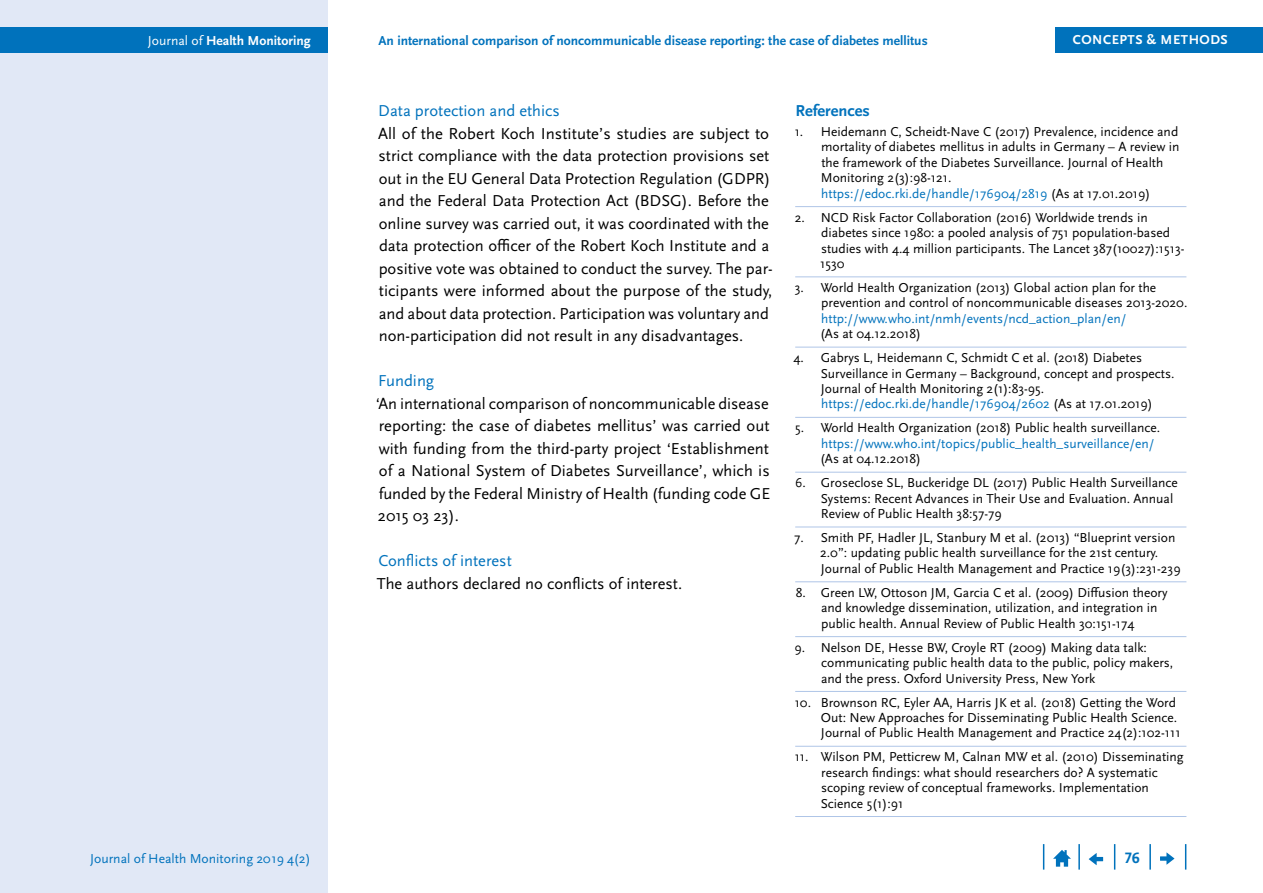
<style>
.page{position:relative;width:1263px;height:893px;background:#fff}
.page>*{position:absolute;margin:0;border:0;box-sizing:border-box;transform-origin:0 0}
.Copy{font:16.5px/22.5px "Scala Sans Pro";color:#000}
.t1{font:16.5px "Scala Sans Pro";color:#0072bc}
.t2{font:700 16.5px "Scala Sans Pro";color:#0072bc}
.t3{font:700 15.75px "Scala Sans Pro";color:#0072bc}
.t4{font:700 13.65px "Scala Sans Pro";color:#0072bc}
.t5{font:13.65px "Scala Sans Pro";color:#0072bc}
.t6{font:700 13.65px "Scala Sans Pro";color:#fff}
.Literaturverzeichnis{font:13.5px/15.5px "Scala Sans Pro";color:#000}
.t7{font:700 13.5px "Scala Sans Pro";letter-spacing:.04em;color:#fff}
.s1{font-weight:400}
.s2{color:#0072bc}
</style>
<div class="page">
<div style="left:0;top:0;width:327px;height:893px;background:#e1e8f6"></div>
<div style="left:1055px;top:28px;width:208px;height:25px;background:#0072bc"></div>
<div style="left:0;top:28px;width:327px;height:25px;background:#0072bc"></div>
<svg style="left:1185px;top:844px;width:1px;height:26px"></svg>
<hr style="left:1149px;top:844px;width:2px;height:26px;background:#0072bc">
<svg style="left:1114px;top:844px;width:1px;height:26px"></svg>
<hr style="left:1078px;top:844px;width:2px;height:26px;background:#0072bc">
<svg style="left:1043px;top:844px;width:1px;height:26px"></svg>
<svg style="left:1053px;top:850px;width:18px;height:17px"></svg>
<svg style="left:1089px;top:853px;width:14px;height:12px"></svg>
<svg style="left:1160px;top:852px;width:14px;height:13px"></svg>
<hr style="left:795px;top:206px;width:391px;height:1px;background:#afc5e7">
<hr style="left:795px;top:276px;width:391px;height:1px;background:#afc5e7">
<hr style="left:795px;top:347px;width:391px;height:1px;background:#afc5e7">
<hr style="left:795px;top:417px;width:391px;height:1px;background:#afc5e7">
<hr style="left:795px;top:472px;width:391px;height:1px;background:#afc5e7">
<hr style="left:795px;top:527px;width:391px;height:1px;background:#afc5e7">
<hr style="left:795px;top:581px;width:391px;height:1px;background:#afc5e7">
<hr style="left:795px;top:636px;width:391px;height:1px;background:#afc5e7">
<hr style="left:795px;top:691px;width:391px;height:1px;background:#afc5e7">
<hr style="left:795px;top:746px;width:391px;height:1px;background:#afc5e7">
<hr style="left:795px;top:816px;width:391px;height:1px;background:#afc5e7">
<p class="t6" style="left:148px;top:33px;width:164px"><span class="s1">Journal of</span> Health Monitoring</p>
<p class="t5" style="left:90px;top:850px;width:222px">Journal of Health Monitoring 2019 4(2)</p>
<p class="t4" style="left:378px;top:33px;width:551px">An international comparison of noncommunicable disease reporting: the case of diabetes mellitus</p>
<p class="t7" style="left:1073px;top:32px;width:157px">CONCEPTS &amp; METHODS</p>
<h2 class="t1" style="left:378px;top:101px;width:183px">Data protection and ethics</h2>
<p class="Copy" style="left:378px;top:122px;width:396px">All of the Robert Koch Institute’s studies are subject to strict compliance with the data protection provisions set out in the EU General Data Protection Regulation (GDPR) and the Federal Data Protection Act (BDSG). Before the online survey was carried out, it was coordinated with the data protection officer of the Robert Koch Institute and a positive vote was obtained to conduct the survey. The par&shy;ticipants were informed about the purpose of the study, and about data protection. Participation was voluntary and non-participation did not result in any disadvantages.</p>
<h2 class="t1" style="left:378px;top:371px;width:58px">Funding</h2>
<p class="Copy" style="left:376px;top:392px;width:396px;text-align:justify">‘An international comparison of noncommunicable disease reporting: the case of diabetes mellitus’ was carried out with funding from the third-party project ‘Establishment of a National System of Diabetes Surveillance’, which is funded by the Federal Ministry of Health (funding code GE 2015 03 23).</p>
<h2 class="t1" style="left:378px;top:551px;width:135px">Conflicts of interest</h2>
<p class="Copy" style="left:377px;top:572px;width:307px">The authors declared no conflicts of interest.</p>
<h1 class="t2" style="left:795px;top:101px;width:76px">References</h1>
<p class="Literaturverzeichnis" style="left:821px;top:124px;width:360px;text-indent:-26px">1. Heidemann C, Scheidt-Nave C (2017) Prevalence, incidence and mortality of diabetes mellitus in adults in Germany – A review in the framework of the Diabetes Surveillance. Journal of Health Monitoring 2(3):98-121. <span class="s2">https://edoc.rki.de/handle/176904/2819</span> (As at 17.01.2019)</p>
<p class="Literaturverzeichnis" style="left:820px;top:210px;width:366px;text-indent:-25px">2. NCD Risk Factor Collaboration (2016) Worldwide trends in diabetes since 1980: a pooled analysis of 751 population-based studies with 4.4 million participants. The Lancet 387(10027):1513- 1530</p>
<p class="Literaturverzeichnis" style="left:820px;top:280px;width:369px;text-indent:-25px">3. World Health Organization (2013) Global action plan for the prevention and control of noncommunicable diseases 2013-2020. <span class="s2">http://www.who.int/nmh/events/ncd_action_plan/en/<br></span>(As at 04.12.2018)</p>
<p class="Literaturverzeichnis" style="left:821px;top:350px;width:355px;text-indent:-27px">4. Gabrys L, Heidemann C, Schmidt C et al. (2018) Diabetes Surveillance in Germany – Background, concept and prospects.<br>Journal of Health Monitoring 2(1):83-95. <span class="s2">https://edoc.rki.de/handle/176904/2602</span> (As at 17.01.2019)</p>
<p class="Literaturverzeichnis" style="left:820px;top:420px;width:342px;text-indent:-25px">5. World Health Organization (2018) Public health surveillance. <span class="s2">https://www.who.int/topics/public_health_surveillance/en/ </span>(As at 04.12.2018)</p>
<p class="Literaturverzeichnis" style="left:821px;top:475px;width:359px;text-indent:-26px">6. Groseclose SL, Buckeridge DL (2017) Public Health Surveillance<br>Systems: Recent Advances in Their Use and Evaluation. Annual<br>Review of Public Health 38:57-79</p>
<p class="Literaturverzeichnis" style="left:820px;top:530px;width:362px;text-indent:-26px">7. Smith PF, Hadler JL, Stanbury M et al. (2013) “Blueprint version<br>2.0”: updating public health surveillance for the 21st century.<br>Journal of Public Health Management and Practice 19(3):231-239</p>
<p class="Literaturverzeichnis" style="left:821px;top:585px;width:348px;text-indent:-25px">8. Green LW, Ottoson JM, Garcia C et al. (2009) Diffusion theory and knowledge dissemination, utilization, and integration in public health. Annual Review of Public Health 30:151-174</p>
<p class="Literaturverzeichnis" style="left:821px;top:639px;width:354px;text-indent:-27px">9. Nelson DE, Hesse BW, Croyle RT (2009) Making data talk: communicating public health data to the public, policy makers, and the press. Oxford University Press, New York</p>
<p class="Literaturverzeichnis" style="left:821px;top:694px;width:361px;text-indent:-26px">10. Brownson RC, Eyler AA, Harris JK et al. (2018) Getting the Word<br>Out: New Approaches for Disseminating Public Health Science.<br>Journal of Public Health Management and Practice 24(2):102-111</p>
<p class="Literaturverzeichnis" style="left:821px;top:749px;width:364px;text-indent:-26px">11. Wilson PM, Petticrew M, Calnan MW et al. (2010) Disseminating research findings: what should researchers do? A systematic scoping review of conceptual frameworks. Implementation Science 5(1):91</p>
<p class="t3" style="left:1125px;top:849px;width:16px">76</p>
</div>
